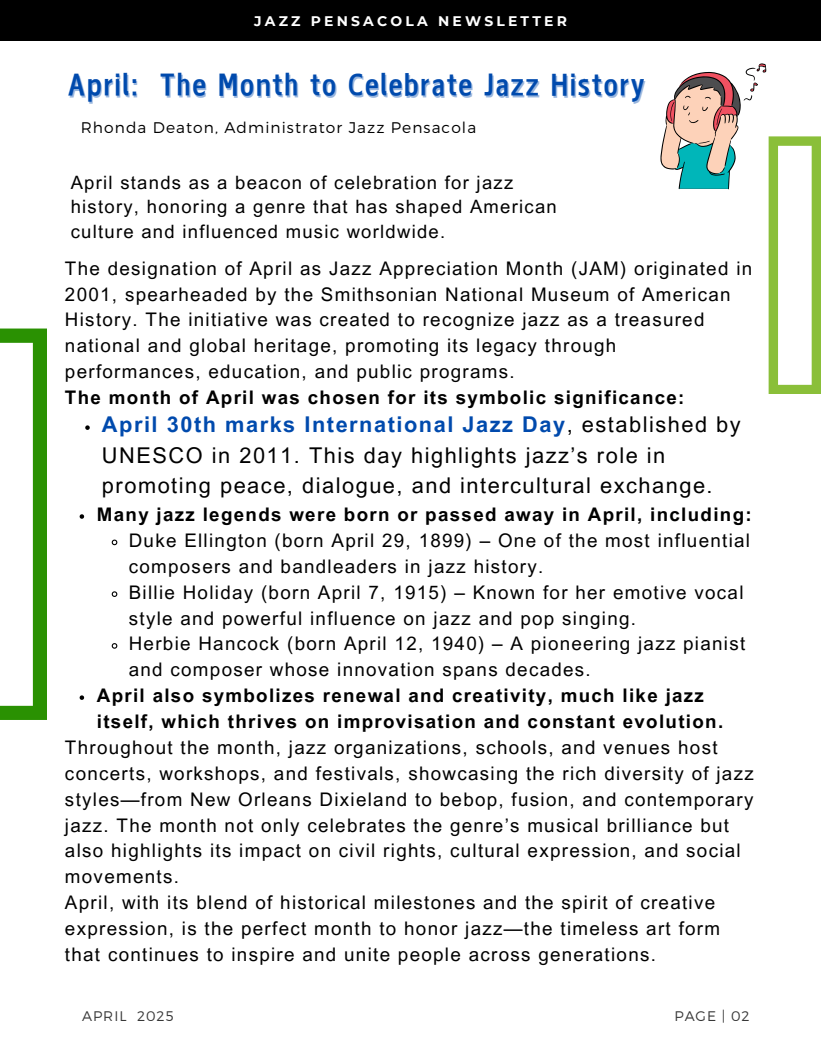
<style>
.page{position:relative;width:821px;height:1062px;background:#fff}
.page>*{position:absolute;margin:0;border:0;box-sizing:border-box;transform-origin:0 0}
.t1{font:27.45px "Canva Fu Gu Hei Latin";letter-spacing:.07em;color:#004aad}
.t2{font:21.75px/30.3px "Arial MT Pro";letter-spacing:.07em;color:#000}
.t3{font:18.75px/25.8px "Arial MT Pro";letter-spacing:.07em;color:#000}
.t4{font:700 18.75px/25.8px "Arial MT Pro";letter-spacing:.07em;color:#000}
.t5{font:18.45px/24.8px "Arial MT Pro";letter-spacing:.07em;color:#000}
.t6{font:300 15.45px "Montserrat";letter-spacing:.07em;color:#000}
.t7{font:700 13.95px "Montserrat";letter-spacing:.23em;color:#fff}
.t8{font:300 13.95px "Montserrat";letter-spacing:.07em;color:#373737}
.s1{font-weight:700}
.s2{font-weight:700;color:#004aad}
</style>
<div class="page">
<div style="left:0;top:0;width:820px;height:41px;background:#000"></div>
<svg style="left:0;top:329px;width:47px;height:391px"></svg>
<svg style="left:85px;top:425px;width:5px;height:5px"></svg>
<svg style="left:80px;top:514px;width:4px;height:5px"></svg>
<svg style="left:111px;top:539px;width:7px;height:7px"></svg>
<svg style="left:111px;top:591px;width:7px;height:6px"></svg>
<svg style="left:111px;top:643px;width:7px;height:6px"></svg>
<svg style="left:80px;top:695px;width:4px;height:5px"></svg>
<svg style="left:660px;top:63px;width:160px;height:331px"></svg>
<p class="t7" style="left:254px;top:13px;width:314px">JAZZ PENSACOLA NEWSLETTER</p>
<p class="t1" style="left:68px;top:70px;width:72px">April:</p>
<h3 class="t1" style="left:160px;top:70px;width:485px">The Month to Celebrate Jazz History</h3>
<h4 class="t6" style="left:81px;top:118px;width:397px">Rhonda Deaton, Administrator Jazz Pensacola</h4>
<h4 class="t5" style="left:71px;top:172px;width:487px">April stands as a beacon of celebration for jazz history, honoring a genre that has shaped American culture and influenced music worldwide.</h4>
<p class="t3" style="left:65px;top:258px;width:688px">The designation of April as Jazz Appreciation Month (JAM) originated in 2001, spearheaded by the Smithsonian National Museum of American History. The initiative was created to recognize jazz as a treasured national and global heritage, promoting its legacy through performances, education, and public programs.<br><span class="s1">The month of April was chosen for its symbolic significance:</span></p>
<p class="t2" style="left:102px;top:412px;width:640px"><span class="s2">April 30th marks International Jazz Day</span>, established by<br>UNESCO in 2011. This day highlights jazz’s role in promoting peace, dialogue, and intercultural exchange.</p>
<p class="t4" style="left:97px;top:504px;width:656px">Many jazz legends were born or passed away in April, including:</p>
<h1 class="t3" style="left:129px;top:530px;width:622px">Duke Ellington (born April 29, 1899) – One of the most influential composers and bandleaders in jazz history.</h1>
<h5 class="t3" style="left:129px;top:582px;width:616px">Billie Holiday (born April 7, 1915) – Known for her emotive vocal style and powerful influence on jazz and pop singing.</h5>
<h3 class="t3" style="left:129px;top:633px;width:617px">Herbie Hancock (born April 12, 1940) – A pioneering jazz pianist and composer whose innovation spans decades.</h3>
<h3 class="t4" style="left:97px;top:685px;width:627px">April also symbolizes renewal and creativity, much like jazz itself, which thrives on improvisation and constant evolution.</h3>
<p class="t3" style="left:65px;top:737px;width:690px">Throughout the month, jazz organizations, schools, and venues host concerts, workshops, and festivals, showcasing the rich diversity of jazz styles—from New Orleans Dixieland to bebop, fusion, and contemporary jazz. The month not only celebrates the genre’s musical brilliance but also highlights its impact on civil rights, cultural expression, and social movements.<br>April, with its blend of historical milestones and the spirit of creative expression, is the perfect month to honor jazz—the timeless art form that continues to inspire and unite people across generations.</p>
<p class="t8" style="left:82px;top:1007px;width:93px">APRIL 2025</p>
<p class="t8" style="left:674px;top:1007px;width:77px">PAGE | 02</p>
</div>
